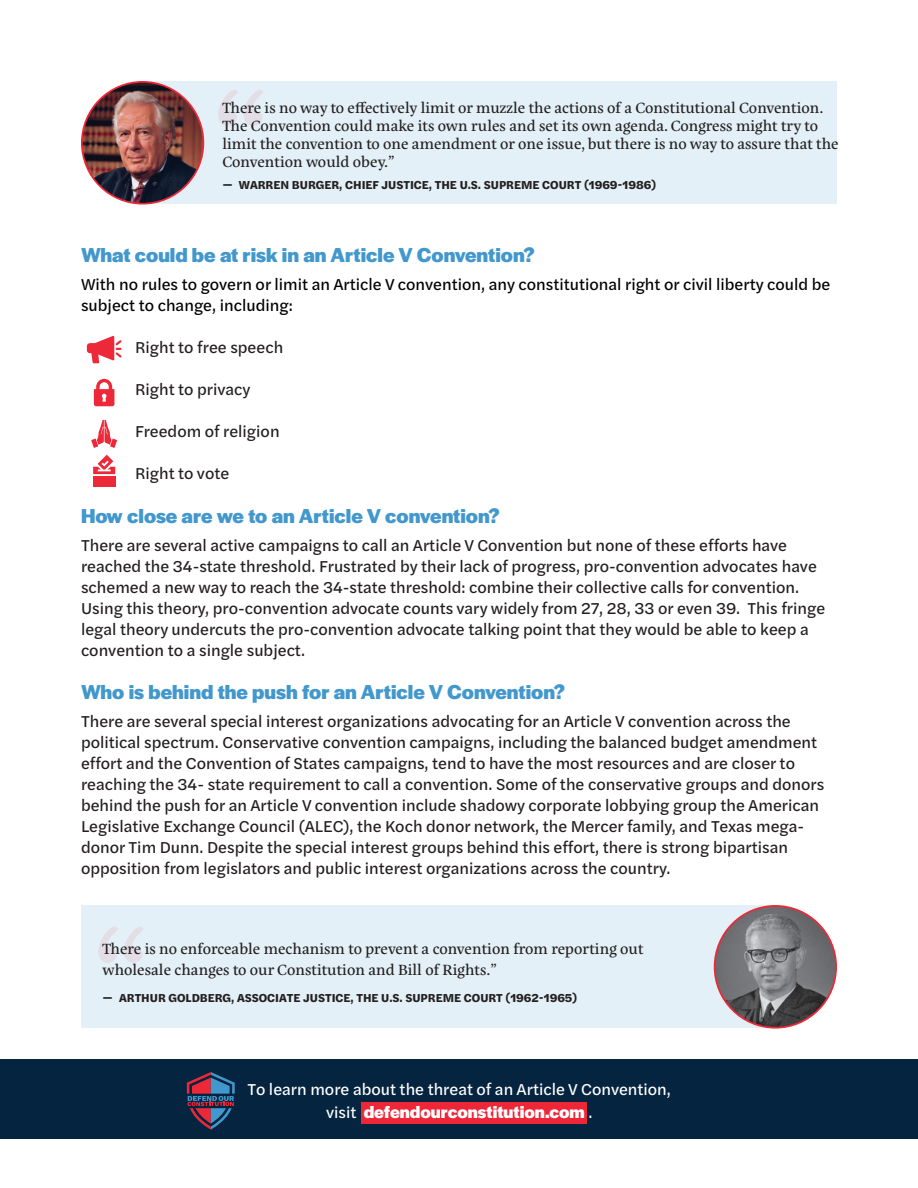
<style>
.page{position:relative;width:918px;height:1188px;background:#fff}
.page>*{position:absolute;margin:0;border:0;box-sizing:border-box;transform-origin:0 0}
.t1{font:700 21px "Halyard Display";color:#4298cd}
.body{font:700 18px "Halyard Display";color:#fff}
.body-2{font:16.5px/21px "Halyard Text";color:#231f20}
.body-3{font:16.5px/21px "Halyard Text";color:#000}
.body-4{font:16.5px "Halyard Text";color:#fff}
.t2{font:15px/18px "Eskorte Latin";color:#231f20}
.body-5{font:700 12px "Halyard Text";color:#231f20}
.s1{font-family:"Halyard Text";font-weight:400;font-size:16.5px}
</style>
<div class="page">
<div style="left:0;top:1059px;width:918px;height:80px;background:#052440"></div>
<div style="left:361px;top:1103px;width:225px;height:21px;background:#ed2638"></div>
<svg style="left:187px;top:1072px;width:48px;height:58px"></svg>
<svg style="left:93px;top:455px;width:22px;height:19px"></svg>
<div style="left:93px;top:476px;width:22px;height:10px;background:#ed2838"></div>
<svg style="left:91px;top:420px;width:26px;height:28px"></svg>
<svg style="left:94px;top:379px;width:20px;height:27px"></svg>
<svg style="left:87px;top:336px;width:35px;height:27px"></svg>
<div style="left:81px;top:905px;width:696px;height:122px;background:#e3f0f7"></div>
<svg style="left:98px;top:927px;width:45px;height:36px"></svg>
<img style="left:715px;top:906px;width:121px;height:122px;border-radius:61px">
<div style="left:714px;top:905px;width:123px;height:124px;border:2px solid #ed2838;border-radius:50%"></div>
<div style="left:138px;top:81px;width:699px;height:122px;background:#e3f0f7"></div>
<svg style="left:218px;top:90px;width:45px;height:36px"></svg>
<img style="left:82px;top:82px;width:121px;height:122px;border-radius:61px">
<div style="left:81px;top:81px;width:123px;height:124px;border:2px solid #ed2838;border-radius:50%"></div>
<p class="t2" style="left:222px;top:99px;width:618px">There is no way to effectively limit or muzzle the actions of a Constitutional Convention.<br>The Convention could make its own rules and set its own agenda. Congress might try to limit the convention to one amendment or one issue, but there is no way to assure that the Convention would obey.”</p>
<p class="body-5" style="left:222px;top:175px;width:435px">— WARREN BURGER, CHIEF JUSTICE, THE U.S. SUPREME COURT (1969-1986)</p>
<p class="t1" style="left:81px;top:240px;width:455px">What could be at risk in an Article V Convention?</p>
<p class="body-3" style="left:81px;top:273px;width:751px">With no rules to govern or limit an Article V convention, any constitutional right or civil liberty could be subject to change, including:</p>
<p class="body-2" style="left:135px;top:336px;width:150px">Right to free speech</p>
<p class="body-2" style="left:135px;top:378px;width:117px">Right to privacy</p>
<p class="body-2" style="left:135px;top:420px;width:146px">Freedom of religion</p>
<p class="body-2" style="left:135px;top:462px;width:96px">Right to vote</p>
<p class="t1" style="left:81px;top:501px;width:420px">How close are we to an Article V convention?</p>
<p class="body-2" style="left:81px;top:534px;width:746px">There are several active campaigns to call an Article V Convention but none of these efforts have reached the 34-state threshold. Frustrated by their lack of progress, pro-convention advocates have schemed a new way to reach the 34-state threshold: combine their collective calls for convention.<br>Using this theory, pro-convention advocate counts vary widely from 27, 28, 33 or even 39. This fringe legal theory undercuts the pro-convention advocate talking point that they would be able to keep a convention to a single subject.</p>
<p class="t1" style="left:81px;top:677px;width:486px">Who is behind the push for an Article V Convention?</p>
<p class="body-2" style="left:81px;top:710px;width:745px">There are several special interest organizations advocating for an Article V convention across the political spectrum. Conservative convention campaigns, including the balanced budget amendment effort and the Convention of States campaigns, tend to have the most resources and are closer to reaching the 34- state requirement to call a convention. Some of the conservative groups and donors behind the push for an Article V convention include shadowy corporate lobbying group the American Legislative Exchange Council (ALEC), the Koch donor network, the Mercer family, and Texas mega&shy;donor Tim Dunn. Despite the special interest groups behind this effort, there is strong bipartisan opposition from legislators and public interest organizations across the country.</p>
<p class="t2" style="left:103px;top:939px;width:542px;line-height:21px">There is no enforceable mechanism to prevent a convention from reporting out wholesale changes to our Constitution and Bill of Rights.”</p>
<p class="body-5" style="left:103px;top:989px;width:476px">— ARTHUR GOLDBERG, ASSOCIATE JUSTICE, THE U.S. SUPREME COURT (1962-1965)</p>
<p class="body-4" style="left:248px;top:1078px;width:425px">To learn more about the threat of an Article V Convention,</p>
<p class="body" style="left:326px;top:1099px;width:268px"><span class="s1">visit</span> defendourconstitution.com <span class="s1">.</span></p>
</div>
